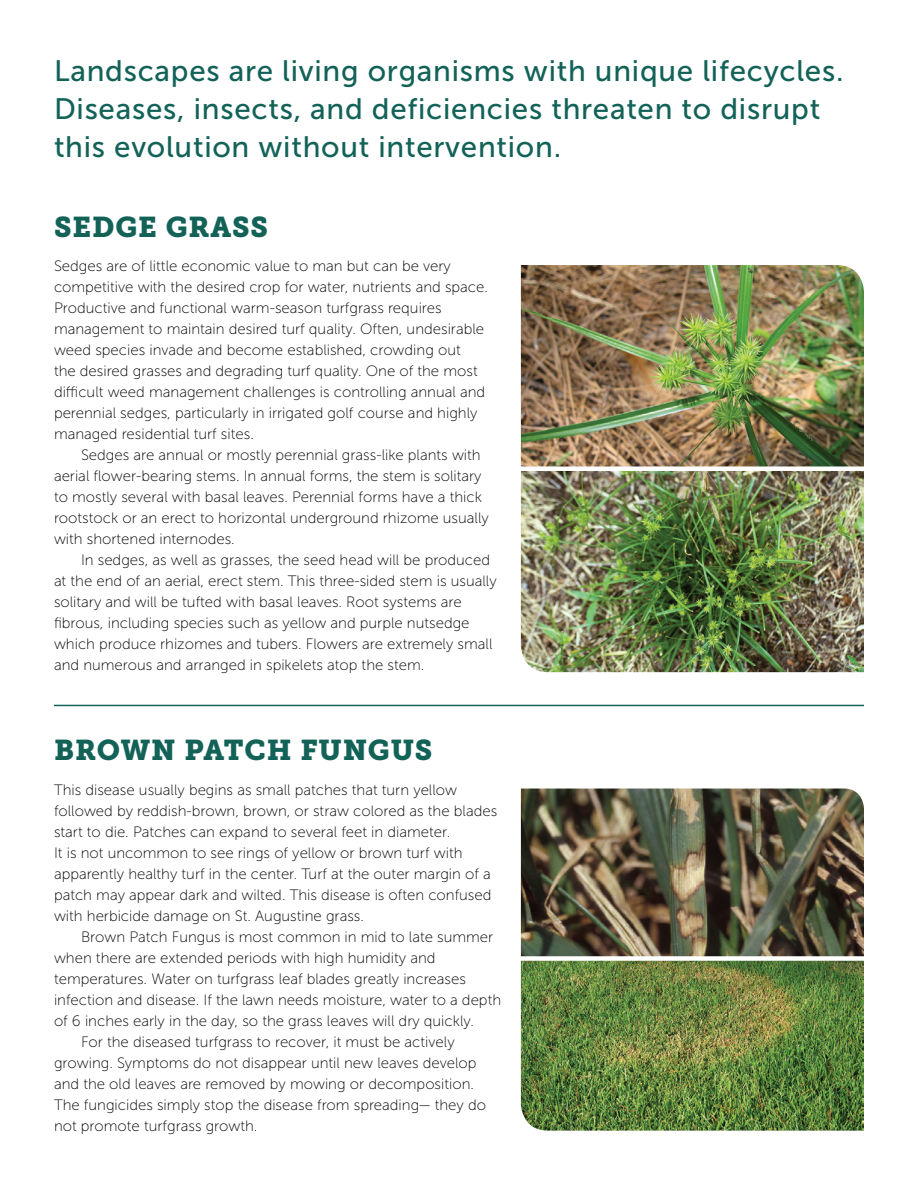
<style>
.page{position:relative;width:918px;height:1188px;background:#fff}
.page>*{position:absolute;margin:0;border:0;box-sizing:border-box;transform-origin:0 0}
.t1{font:29.55px/38px "Museo Sans 500";letter-spacing:.025em;color:#136258}
.t2{font:28.5px "Museo Slab 900";letter-spacing:.03em;color:#136258}
.t3{font:15px/21px "Museo Sans 100";color:#000}
</style>
<div class="page">
<img style="left:521px;top:265px;width:343px;height:407px">
<img style="left:521px;top:789px;width:343px;height:342px">
<hr style="left:54px;top:705px;width:810px;height:1px;background:#136258">
<div style="left:508px;top:466px;width:368px;height:5px;background:#fff"></div>
<div style="left:508px;top:956px;width:368px;height:5px;background:#fff"></div>
<p class="t1" style="left:54px;top:52px;width:791px">Landscapes are living organisms with unique lifecycles.<br>Diseases, insects, and deficiencies threaten to disrupt this evolution without intervention.</p>
<p class="t2" style="left:54px;top:210px;width:216px">SEDGE GRASS</p>
<p class="t3" style="left:54px;top:256px;width:436px">Sedges are of little economic value to man but can be very competitive with the desired crop for water, nutrients and space.<br>Productive and functional warm-season turfgrass requires management to maintain desired turf quality. Often, undesirable weed species invade and become established, crowding out<br>the desired grasses and degrading turf quality. One of the most difficult weed management challenges is controlling annual and perennial sedges, particularly in irrigated golf course and highly managed residential turf sites.</p>
<p class="t3" style="left:54px;top:445px;width:436px;text-indent:27px">Sedges are annual or mostly perennial grass-like plants with aerial flower-bearing stems. In annual forms, the stem is solitary to mostly several with basal leaves. Perennial forms have a thick rootstock or an erect to horizontal underground rhizome usually with shortened internodes.</p>
<p class="t3" style="left:54px;top:550px;width:444px;text-indent:27px">In sedges, as well as grasses, the seed head will be produced at the end of an aerial, erect stem. This three-sided stem is usually solitary and will be tufted with basal leaves. Root systems are fibrous, including species such as yellow and purple nutsedge which produce rhizomes and tubers. Flowers are extremely small and numerous and arranged in spikelets atop the stem.</p>
<p class="t2" style="left:54px;top:734px;width:380px">BROWN PATCH FUNGUS</p>
<p class="t3" style="left:54px;top:779px;width:445px">This disease usually begins as small patches that turn yellow followed by reddish-brown, brown, or straw colored as the blades start to die. Patches can expand to several feet in diameter.<br>It is not uncommon to see rings of yellow or brown turf with apparently healthy turf in the center. Turf at the outer margin of a patch may appear dark and wilted. This disease is often confused with herbicide damage on St. Augustine grass.</p>
<p class="t3" style="left:54px;top:926px;width:449px;text-indent:27px">Brown Patch Fungus is most common in mid to late summer when there are extended periods with high humidity and temperatures. Water on turfgrass leaf blades greatly increases infection and disease. If the lawn needs moisture, water to a depth of 6 inches early in the day, so the grass leaves will dry quickly.</p>
<p class="t3" style="left:54px;top:1031px;width:434px;text-indent:27px">For the diseased turfgrass to recover, it must be actively growing. Symptoms do not disappear until new leaves develop and the old leaves are removed by mowing or decomposition.<br>The fungicides simply stop the disease from spreading— they do not promote turfgrass growth.</p>
</div>
